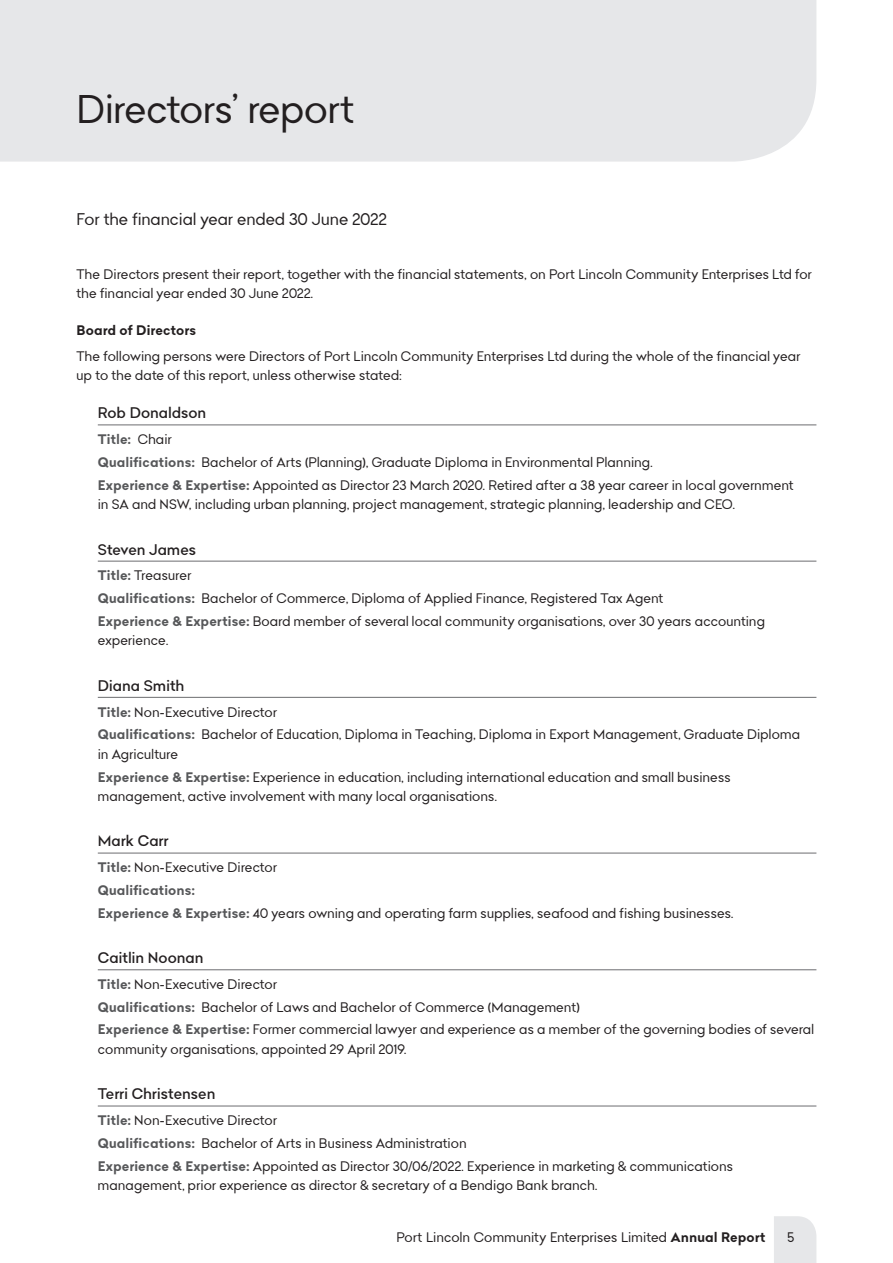
<style>
.page{position:relative;width:893px;height:1263px;background:#fff}
.page>*{position:absolute;margin:0;border:0;box-sizing:border-box;transform-origin:0 0}
.t1{font:39px "Bendigo Sans";color:#231f20}
.t2{font:16.5px "Bendigo Sans";letter-spacing:.015em;color:#231f20}
.t3{font:500 15px "Bendigo Sans";letter-spacing:.015em;color:#231f20}
.t4{font:13.5px/22.6px "Bendigo Sans";letter-spacing:.02em;color:#231f20}
.t5{font:700 13.5px "Bendigo Sans";letter-spacing:.02em;color:#231f20}
.s1{font-weight:700;color:#57585a}
.s2{font-weight:700}
</style>
<div class="page">
<div style="left:774px;top:1216px;width:42px;height:47px;background:#e6e7e9"></div>
<div style="left:0;top:0;width:816px;height:162px;background:#e6e7e9"></div>
<hr style="left:98px;top:425px;width:718px;height:1px;background:#6c6d70">
<hr style="left:98px;top:561px;width:718px;height:1px;background:#6c6d70">
<hr style="left:98px;top:697px;width:718px;height:1px;background:#6c6d70">
<hr style="left:98px;top:853px;width:718px;height:1px;background:#6c6d70">
<hr style="left:98px;top:969px;width:718px;height:1px;background:#6c6d70">
<hr style="left:98px;top:1106px;width:718px;height:1px;background:#6c6d70">
<h1 class="t1" style="left:77px;top:83px;width:279px">Directors’ report</h1>
<p class="t2" style="left:77px;top:208px;width:312px">For the financial year ended 30 June 2022</p>
<p class="t4" style="left:77px;top:264px;width:737px;line-height:19.5px">The Directors present their report, together with the financial statements, on Port Lincoln Community Enterprises Ltd for the financial year ended 30 June 2022.</p>
<p class="t5" style="left:77px;top:322px;width:121px">Board of Directors</p>
<p class="t4" style="left:77px;top:346px;width:725px;line-height:19.5px">The following persons were Directors of Port Lincoln Community Enterprises Ltd during the whole of the financial year up to the date of this report, unless otherwise stated:</p>
<p class="t3" style="left:98px;top:403px;width:110px">Rob Donaldson</p>
<p class="t4" style="left:98px;top:428px;width:697px"><span class="s1">Title:</span> Chair<br><span class="s1">Qualifications:</span> Bachelor of Arts (Planning), Graduate Diploma in Environmental Planning.<br><span class="s1">Experience &amp; Expertise:</span> Appointed as Director 23 March 2020. Retired after a 38 year career in local government</p>
<p class="t4" style="left:98px;top:493px;width:639px">in SA and NSW, including urban planning, project management, strategic planning, leadership and CEO.</p>
<p class="t3" style="left:98px;top:539px;width:100px">Steven James</p>
<p class="t4" style="left:98px;top:564px;width:668px"><span class="s1">Title:</span> Treasurer<br><span class="s1">Qualifications:</span> Bachelor of Commerce, Diploma of Applied Finance, Registered Tax Agent<br><span class="s1">Experience &amp; Expertise:</span> Board member of several local community organisations, over 30 years accounting</p>
<p class="t4" style="left:98px;top:629px;width:72px">experience.</p>
<p class="t3" style="left:98px;top:675px;width:88px">Diana Smith</p>
<p class="t4" style="left:98px;top:700px;width:704px"><span class="s1">Title:</span> Non-Executive Director<br><span class="s1">Qualifications:</span> Bachelor of Education, Diploma in Teaching, Diploma in Export Management, Graduate Diploma</p>
<p class="t4" style="left:98px;top:742px;width:634px">in Agriculture<br><span class="s1">Experience &amp; Expertise:</span> Experience in education, including international education and small business</p>
<p class="t4" style="left:98px;top:784px;width:401px">management, active involvement with many local organisations.</p>
<p class="t3" style="left:98px;top:831px;width:72px">Mark Carr</p>
<p class="t4" style="left:98px;top:856px;width:637px"><span class="s1">Title:</span> Non-Executive Director<br><span class="s1">Qualifications:<br>Experience &amp; Expertise:</span> 40 years owning and operating farm supplies, seafood and fishing businesses.</p>
<p class="t3" style="left:98px;top:948px;width:107px">Caitlin Noonan</p>
<p class="t4" style="left:98px;top:973px;width:718px"><span class="s1">Title:</span> Non-Executive Director<br><span class="s1">Qualifications:</span> Bachelor of Laws and Bachelor of Commerce (Management)<br><span class="s1">Experience &amp; Expertise:</span> Former commercial lawyer and experience as a member of the governing bodies of several</p>
<p class="t4" style="left:98px;top:1037px;width:310px">community organisations, appointed 29 April 2019.</p>
<p class="t3" style="left:98px;top:1084px;width:119px">Terri Christensen</p>
<p class="t4" style="left:98px;top:1109px;width:637px"><span class="s1">Title:</span> Non-Executive Director<br><span class="s1">Qualifications:</span> Bachelor of Arts in Business Administration<br><span class="s1">Experience &amp; Expertise:</span> Appointed as Director 30/06/2022. Experience in marketing &amp; communications</p>
<p class="t4" style="left:98px;top:1174px;width:501px">management, prior experience as director &amp; secretary of a Bendigo Bank branch.</p>
<p class="t4" style="left:396px;top:1225px;width:370px">Port Lincoln Community Enterprises Limited <span class="s2">Annual Report</span></p>
<p class="t4" style="left:787px;top:1225px;width:8px">5</p>
</div>
